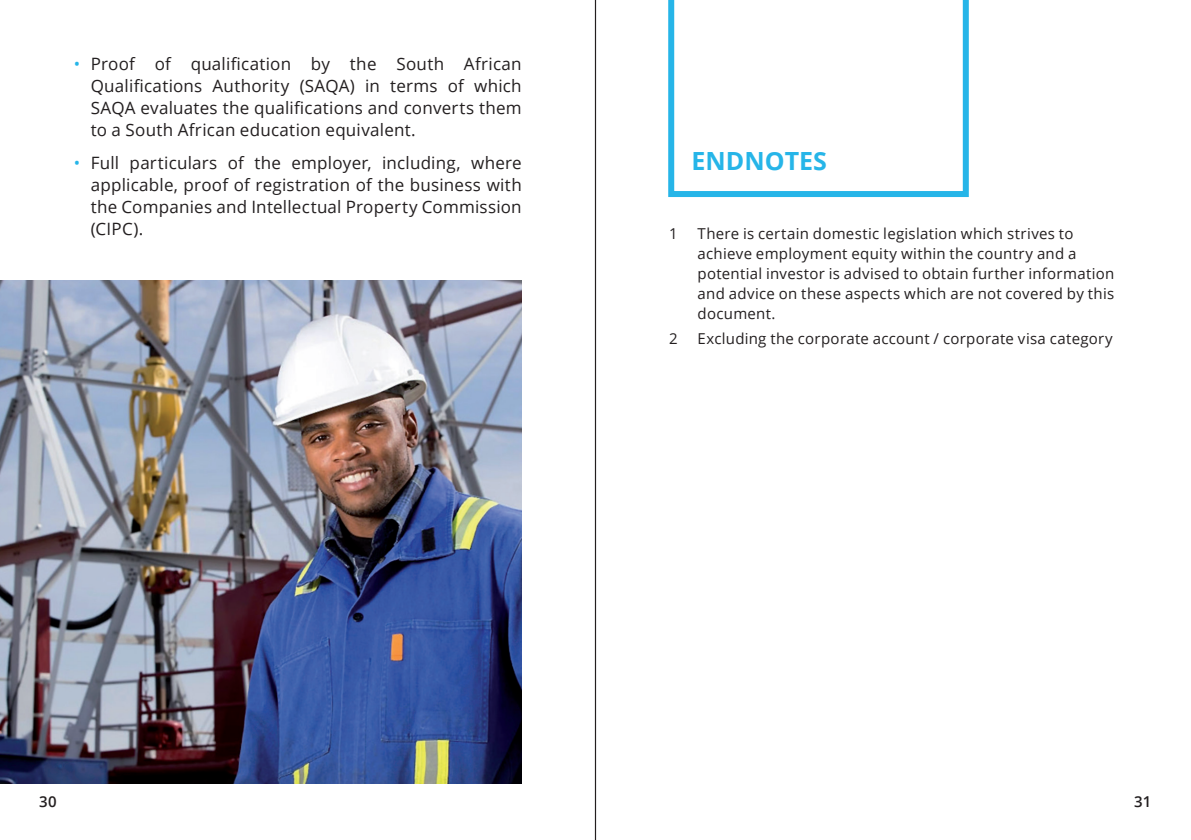
<style>
.page{position:relative;width:1191px;height:840px;background:#fff}
.page>*{position:absolute;margin:0;border:0;box-sizing:border-box;transform-origin:0 0}
.Heading_2{font:700 25px "Open Sans";color:#26b5e8}
.Bullet_1st_Level{font:17px/22px "Open Sans";letter-spacing:.015em;color:#231f20;text-align:justify}
.Endnote{font:15px/20px "Open Sans";letter-spacing:.02em;color:#231f20}
.t1{font:600 15px "Open Sans";color:#231f20}
.s1{color:#26b5e8}
</style>
<div class="page">
<hr style="left:595px;top:0;width:1px;height:839px;background:#231f20">
<svg style="left:668px;top:0;width:300px;height:197px"></svg>
<img style="left:0;top:281px;width:522px;height:501px">
<p class="Bullet_1st_Level" style="left:91px;top:52px;width:432px;text-indent:-17px"><span class="s1">•</span> Proof of qualification by the South African Qualifications Authority (SAQA) in terms of which SAQA evaluates the qualifications and converts them to a South African education equivalent.</p>
<p class="Bullet_1st_Level" style="left:91px;top:151px;width:432px;text-indent:-17px"><span class="s1">•</span> Full particulars of the employer, including, where applicable, proof of registration of the business with the Companies and Intellectual Property Commission (CIPC).</p>
<p class="Heading_2" style="left:691px;top:143px;width:137px">ENDNOTES</p>
<p class="Endnote" style="left:669px;top:222px;width:10px">1</p>
<p class="Endnote" style="left:697px;top:222px;width:418px">There is certain domestic legislation which strives to achieve employment equity within the country and a potential investor is advised to obtain further information and advice on these aspects which are not covered by this document.</p>
<p class="Endnote" style="left:669px;top:328px;width:10px">2</p>
<p class="Endnote" style="left:697px;top:328px;width:417px">Excluding the corporate account / corporate visa category</p>
<p class="t1" style="left:39px;top:790px;width:19px">30</p>
<p class="t1" style="left:1134px;top:790px;width:19px">31</p>
</div>
